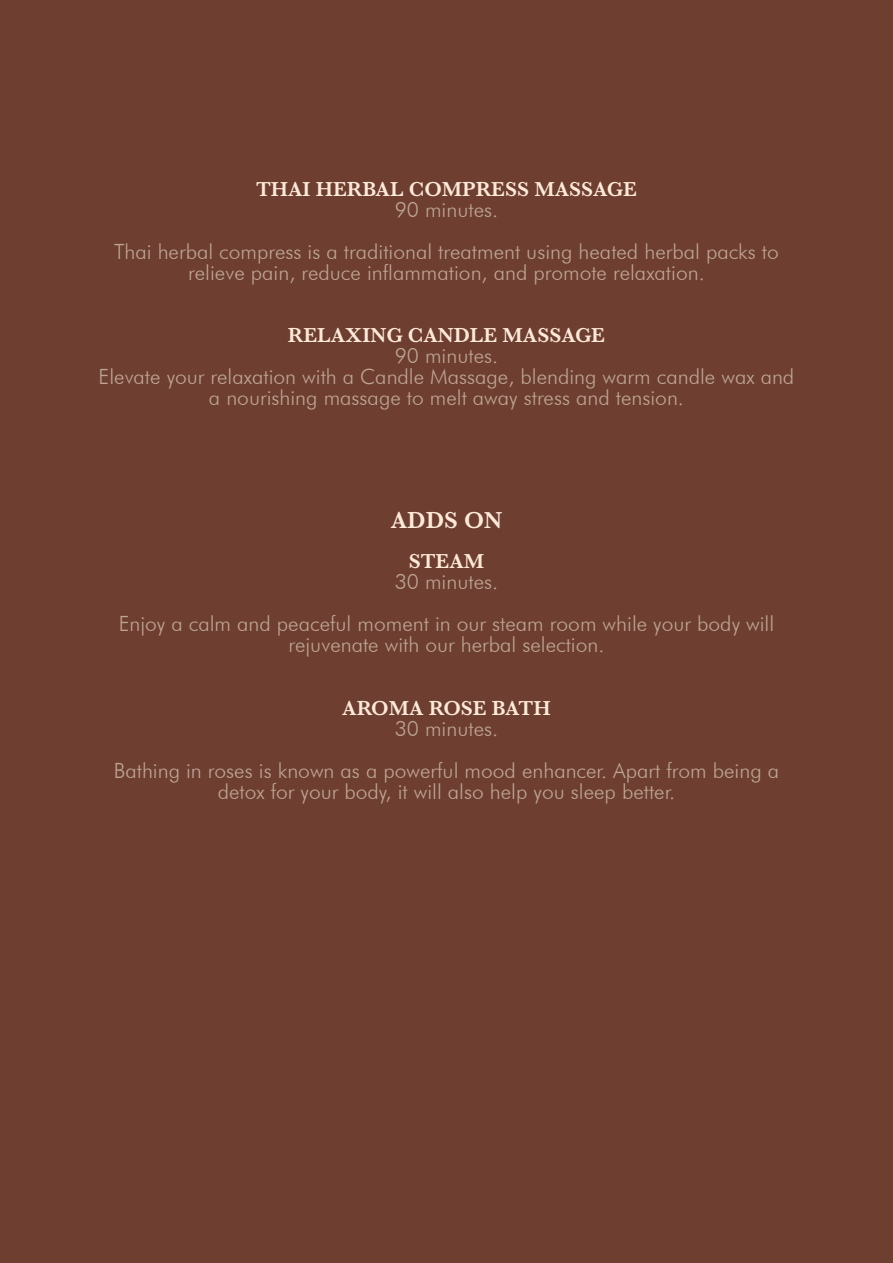
<style>
.page{position:relative;width:893px;height:1263px;background:#6e3e31}
.page>*{position:absolute;margin:0;border:0;box-sizing:border-box;transform-origin:0 0}
.t1{font:600 24px "Baskerville";color:#fcead9}
.t2{font:300 21px/42px "Futura BT";color:#bba593;text-align:center}
.t3{font:600 21px "Baskerville";color:#fcead9}
</style>
<div class="page">
<p class="t3" style="left:256px;top:174px;width:382px">THAI HERBAL COMPRESS MASSAGE</p>
<p class="t2" style="left:114px;top:188px;width:666px">90 minutes.<br>Thai herbal compress is a traditional treatment using heated herbal packs to</p>
<p class="t2" style="left:188px;top:251px;width:518px">relieve pain, reduce inflammation, and promote relaxation.</p>
<p class="t3" style="left:288px;top:320px;width:319px">RELAXING CANDLE MASSAGE</p>
<p class="t2" style="left:99px;top:345px;width:697px;line-height:21px">90 minutes.<br>Elevate your relaxation with a Candle Massage, blending warm candle wax and a nourishing massage to melt away stress and tension.</p>
<p class="t1" style="left:391px;top:503px;width:113px">ADDS ON</p>
<p class="t3" style="left:409px;top:547px;width:77px">STEAM</p>
<p class="t2" style="left:119px;top:561px;width:657px">30 minutes.<br>Enjoy a calm and peaceful moment in our steam room while your body will</p>
<p class="t2" style="left:288px;top:624px;width:318px">rejuvenate with our herbal selection.</p>
<p class="t3" style="left:342px;top:693px;width:210px">AROMA ROSE BATH</p>
<p class="t2" style="left:114px;top:707px;width:667px">30 minutes.<br>Bathing in roses is known as a powerful mood enhancer. Apart from being a</p>
<p class="t2" style="left:218px;top:770px;width:459px">detox for your body, it will also help you sleep better.</p>
</div>
